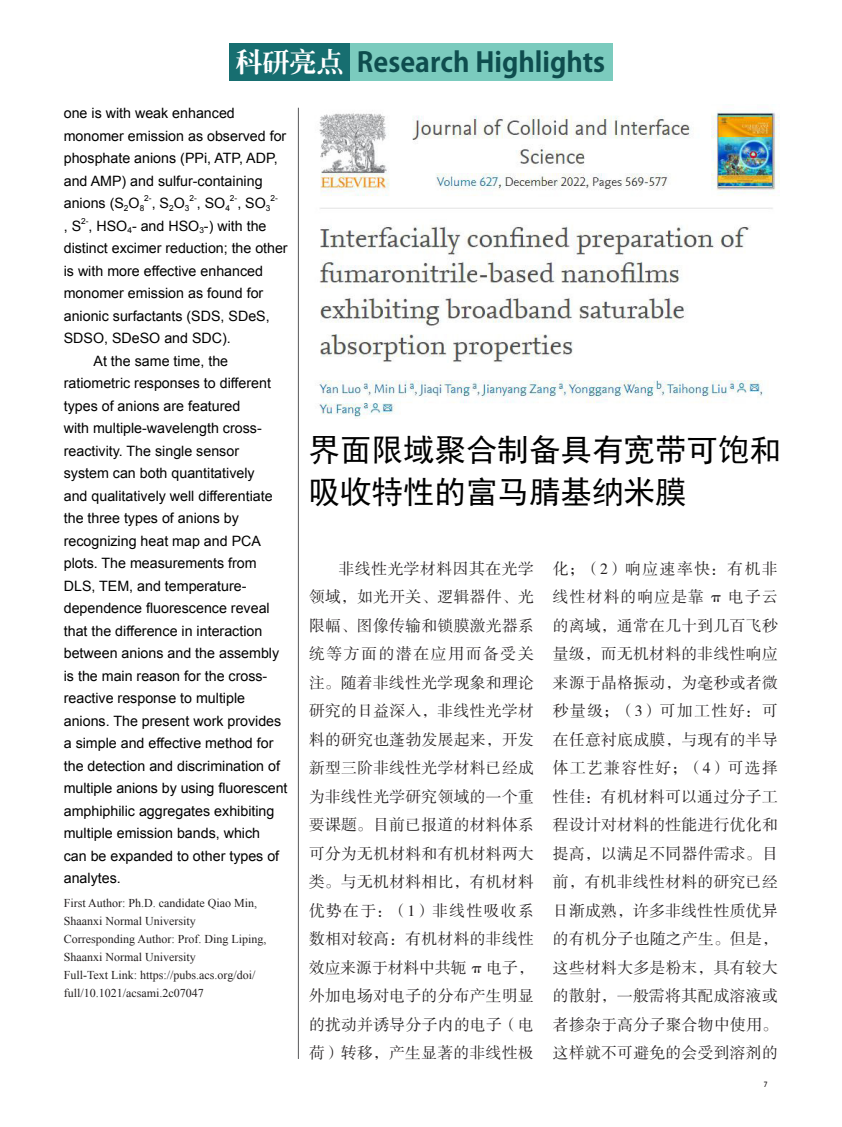
<style>
.page{position:relative;width:842px;height:1127px;background:#fff}
.page>*{position:absolute;margin:0;border:0;box-sizing:border-box;transform-origin:0 0}
.标题CN{font:31.5px "Sim Hei";color:#000}
.栏目EN{font:700 27px "Koz Go Pr 6 N";color:#0e4d4e}
.栏目CN{font:27px "CT Lao Song SJ";color:#fff}
.正文CN3{font:15.75px/28.5px "FZSSJW GB1 0";letter-spacing:.025em;color:#231f20;text-align:justify}
.正文EN{font:14.25px/22.5px "Arial";color:#000}
.图说{font:12px/18px "Times New Roman";color:#231f20}
.正文EN-2{font:8.25px "Arial";color:#000}
.t1{font:500 7.5px "Avant Garde IT Cby BT";color:#231f20}
</style>
<div class="page">
<img style="left:319px;top:112px;width:460px;height:306px">
<div style="left:229px;top:43px;width:121px;height:37px;background:#176e70"></div>
<div style="left:350px;top:43px;width:262px;height:37px;background:#7bcbbe"></div>
<hr style="left:298px;top:108px;width:1px;height:951px;background:#57585a">
<p class="栏目CN" style="left:236px;top:48px;width:109px">科研亮点</p>
<p class="栏目EN" style="left:357px;top:47px;width:250px">Research Highlights</p>
<p class="正文EN" style="left:64px;top:102px;width:224px">one is with weak enhanced monomer emission as observed for phosphate anions (PPi, ATP, ADP, and AMP) and sulfur-containing anions (S<sub>2</sub>O<sub>8</sub></p>
<p class="正文EN-2" style="left:144px;top:193px;width:9px">2-</p>
<p class="正文EN" style="left:152px;top:192px;width:39px">, S<sub>2</sub>O<sub>3</sub></p>
<p class="正文EN-2" style="left:189px;top:193px;width:9px">2-</p>
<p class="正文EN" style="left:197px;top:192px;width:35px">, SO<sub>4</sub></p>
<p class="正文EN-2" style="left:230px;top:193px;width:9px">2-</p>
<p class="正文EN" style="left:237px;top:192px;width:35px">, SO<sub>3</sub></p>
<p class="正文EN-2" style="left:270px;top:193px;width:9px">2-</p>
<p class="正文EN" style="left:64px;top:215px;width:19px">, S</p>
<p class="正文EN-2" style="left:81px;top:215px;width:9px">2-</p>
<p class="正文EN" style="left:64px;top:215px;width:225px;text-indent:25px">, HSO<sub>4</sub>- and HSO<sub>3</sub>-) with the distinct excimer reduction; the other is with more effective enhanced monomer emission as found for anionic surfactants (SDS, SDeS,<br>SDSO, SDeSO and SDC).</p>
<p class="正文EN" style="left:64px;top:350px;width:225px;text-indent:30px">At the same time, the ratiometric responses to different types of anions are featured<br>with multiple-wavelength cross&shy;reactivity. The single sensor system can both quantitatively<br>and qualitatively well differentiate the three types of anions by recognizing heat map and PCA plots. The measurements from<br>DLS, TEM, and temperature&shy;dependence fluorescence reveal that the difference in interaction between anions and the assembly is the main reason for the cross&shy;reactive response to multiple anions. The present work provides a simple and effective method for the detection and discrimination of multiple anions by using fluorescent amphiphilic aggregates exhibiting multiple emission bands, which<br>can be expanded to other types of analytes.</p>
<p class="图说" style="left:64px;top:893px;width:195px">First Author: Ph.D. candidate Qiao Min,<br>Shaanxi Normal University</p>
<p class="图说" style="left:64px;top:929px;width:204px">Corresponding Author: Prof. Ding Liping,<br>Shaanxi Normal University</p>
<p class="图说" style="left:64px;top:965px;width:193px">Full-Text Link: https://pubs.acs.org/doi/ full/10.1021/acsami.2c07047</p>
<p class="标题CN" style="left:309px;top:434px;width:474px">界面限域聚合制备具有宽带可饱和</p>
<p class="标题CN" style="left:309px;top:476px;width:379px">吸收特性的富马腈基纳米膜</p>
<p class="正文CN3" style="left:309px;top:555px;width:226px;text-indent:30px">非线性光学材料因其在光学领域，如光开关、逻辑器件、光限幅、图像传输和锁膜激光器系统等方面的潜在应用而备受关注。随着非线性光学现象和理论研究的日益深入，非线性光学材料的研究也蓬勃发展起来，开发新型三阶非线性光学材料已经成为非线性光学研究领域的一个重要课题。目前已报道的材料体系可分为无机材料和有机材料两大类。与无机材料相比，有机材料优势在于：（1）非线性吸收系数相对较高：有机材料的非线性效应来源于材料中共轭 π 电子，外加电场对电子的分布产生明显的扰动并诱导分子内的电子（电荷）转移，产生显著的非线性极</p>
<p class="正文CN3" style="left:553px;top:555px;width:226px">化；（2）响应速率快：有机非线性材料的响应是靠 π 电子云的离域，通常在几十到几百飞秒量级，而无机材料的非线性响应来源于晶格振动，为毫秒或者微秒量级；（3）可加工性好：可在任意衬底成膜，与现有的半导体工艺兼容性好；（4）可选择性佳：有机材料可以通过分子工程设计对材料的性能进行优化和提高，以满足不同器件需求。目前，有机非线性材料的研究已经日渐成熟，许多非线性性质优异的有机分子也随之产生。但是，这些材料大多是粉末，具有较大的散射，一般需将其配成溶液或者掺杂于高分子聚合物中使用。这样就不可避免的会受到溶剂的</p>
<p class="t1" style="left:763px;top:1080px;width:6px">7</p>
</div>
